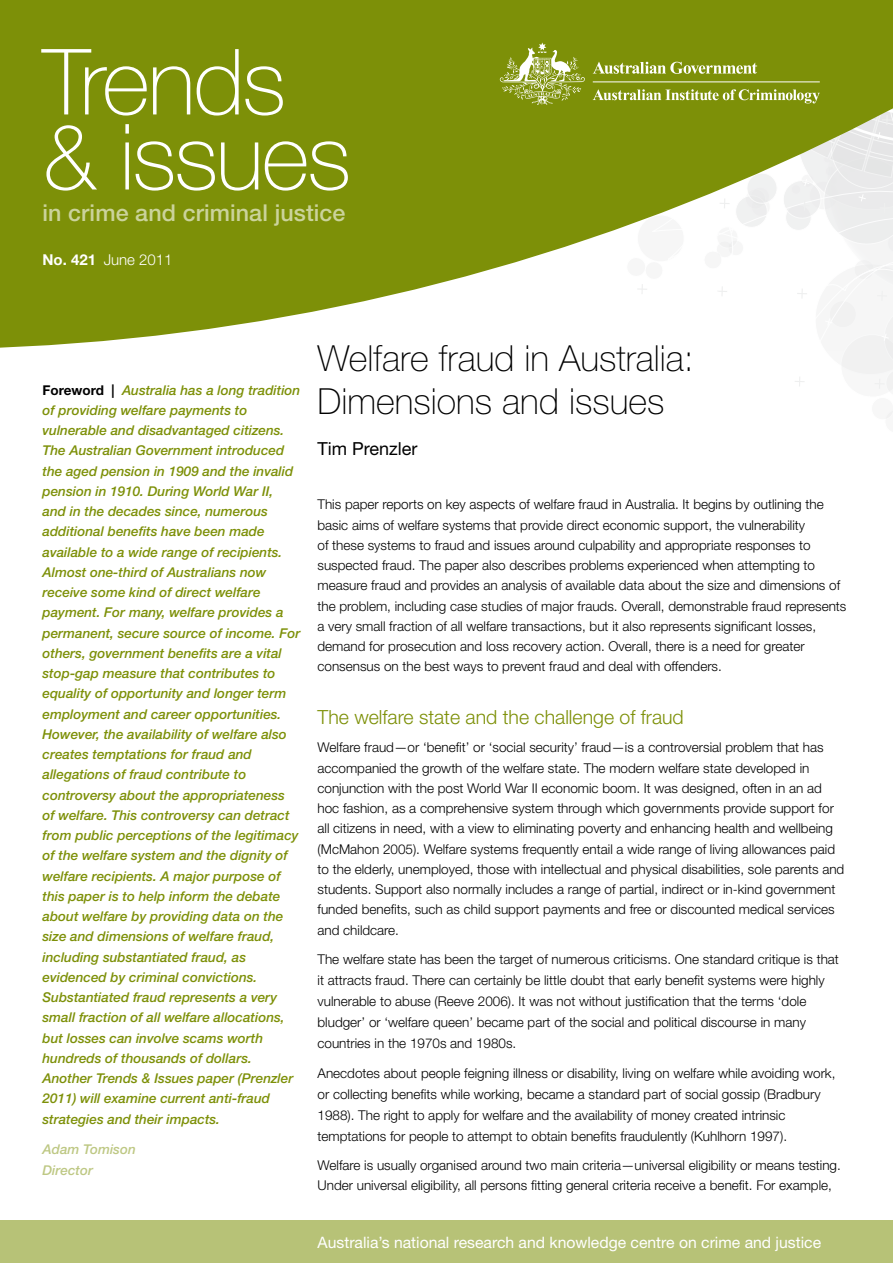
<style>
.page{position:relative;width:893px;height:1263px;background:#fff}
.page>*{position:absolute;margin:0;border:0;box-sizing:border-box;transform-origin:0 0}
.t1{font:100 91.5px/75px "Helvetica Neue LT";letter-spacing:-.025em;color:#fff}
.t2{font:100 36px/43.5px "Helvetica Neue LT";color:#000}
.t3{font:500 23.25px "Helvetica Neue LT";letter-spacing:.005em;color:#cbd39c}
.t4{font:300 19.5px "Helvetica Neue LT";color:#7d9008}
.t5{font:18px "Helvetica Neue LT";color:#000}
.t6{font:15.75px "Helvetica Neue LT";color:#fff}
.t7{font:300 15px "Helvetica Neue LT";color:#fff}
.t8{font:300 13.5px/20.2px "Helvetica Neue LT";color:#000}
.t9{font:italic 500 13.5px/20.2px "Helvetica Neue LT";color:#7d9008}
.t10{font:italic 500 13.5px/21px "Helvetica Neue LT";color:#bec884}
.s1{font-weight:700}
.s2{font-weight:700;font-style:normal;color:#000}
</style>
<div class="page">
<svg style="left:0;top:0;width:500px;height:348px;background:#88991d"></svg>
<div style="left:0;top:1220px;width:893px;height:43px;background:#b7c277"></div>
<svg style="left:500px;top:0;width:393px;height:419px"></svg>
<h1 class="t1" style="left:43px;top:44px;width:310px">Trends &amp; issues</h1>
<h3 class="t3" style="left:43px;top:199px;width:305px">in crime and criminal justice</h3>
<p class="t7" style="left:43px;top:250px;width:132px"><span class="s1">No. 421</span> June 2011</p>
<p class="t9" style="left:43px;top:379px;width:259px"><span class="s2">Foreword |</span> Australia has a long tradition of providing welfare payments to vulnerable and disadvantaged citizens.<br>The Australian Government introduced the aged pension in 1909 and the invalid pension in 1910. During World War II,<br>and in the decades since, numerous additional benefits have been made available to a wide range of recipients.<br>Almost one-third of Australians now receive some kind of direct welfare payment. For many, welfare provides a permanent, secure source of income. For others, government benefits are a vital stop-gap measure that contributes to equality of opportunity and longer term employment and career opportunities.<br>However, the availability of welfare also creates temptations for fraud and allegations of fraud contribute to controversy about the appropriateness of welfare. This controversy can detract from public perceptions of the legitimacy of the welfare system and the dignity of welfare recipients. A major purpose of this paper is to help inform the debate about welfare by providing data on the size and dimensions of welfare fraud, including substantiated fraud, as evidenced by criminal convictions.<br>Substantiated fraud represents a very small fraction of all welfare allocations, but losses can involve scams worth hundreds of thousands of dollars.<br>Another Trends &amp; Issues paper (Prenzler 2011) will examine current anti-fraud strategies and their impacts.</p>
<p class="t10" style="left:43px;top:1138px;width:95px">Adam Tomison<br>Director</p>
<h2 class="t2" style="left:317px;top:336px;width:378px">Welfare fraud in Australia:<br>Dimensions and issues</h2>
<h3 class="t5" style="left:317px;top:438px;width:101px">Tim Prenzler</h3>
<p class="t8" style="left:317px;top:494px;width:530px">This paper reports on key aspects of welfare fraud in Australia. It begins by outlining the basic aims of welfare systems that provide direct economic support, the vulnerability<br>of these systems to fraud and issues around culpability and appropriate responses to suspected fraud. The paper also describes problems experienced when attempting to measure fraud and provides an analysis of available data about the size and dimensions of the problem, including case studies of major frauds. Overall, demonstrable fraud represents a very small fraction of all welfare transactions, but it also represents significant losses, demand for prosecution and loss recovery action. Overall, there is a need for greater consensus on the best ways to prevent fraud and deal with offenders.</p>
<h3 class="t4" style="left:317px;top:705px;width:368px">The welfare state and the challenge of fraud</h3>
<p class="t8" style="left:317px;top:737px;width:528px">Welfare fraud—or ‘benefit’ or ‘social security’ fraud—is a controversial problem that has accompanied the growth of the welfare state. The modern welfare state developed in conjunction with the post World War II economic boom. It was designed, often in an ad hoc fashion, as a comprehensive system through which governments provide support for all citizens in need, with a view to eliminating poverty and enhancing health and wellbeing (McMahon 2005). Welfare systems frequently entail a wide range of living allowances paid to the elderly, unemployed, those with intellectual and physical disabilities, sole parents and students. Support also normally includes a range of partial, indirect or in-kind government funded benefits, such as child support payments and free or discounted medical services and childcare.</p>
<p class="t8" style="left:317px;top:949px;width:523px;line-height:21px">The welfare state has been the target of numerous criticisms. One standard critique is that it attracts fraud. There can certainly be little doubt that early benefit systems were highly vulnerable to abuse (Reeve 2006). It was not without justification that the terms ‘dole bludger’ or ‘welfare queen’ became part of the social and political discourse in many countries in the 1970s and 1980s.</p>
<p class="t8" style="left:317px;top:1062px;width:519px;line-height:21px">Anecdotes about people feigning illness or disability, living on welfare while avoiding work, or collecting benefits while working, became a standard part of social gossip (Bradbury 1988). The right to apply for welfare and the availability of money created intrinsic temptations for people to attempt to obtain benefits fraudulently (Kuhlhorn 1997).</p>
<p class="t8" style="left:317px;top:1154px;width:525px">Welfare is usually organised around two main criteria—universal eligibility or means testing.<br>Under universal eligibility, all persons fitting general criteria receive a benefit. For example,</p>
<p class="t6" style="left:318px;top:1233px;width:505px">Australia’s national research and knowledge centre on crime and justice</p>
</div>
